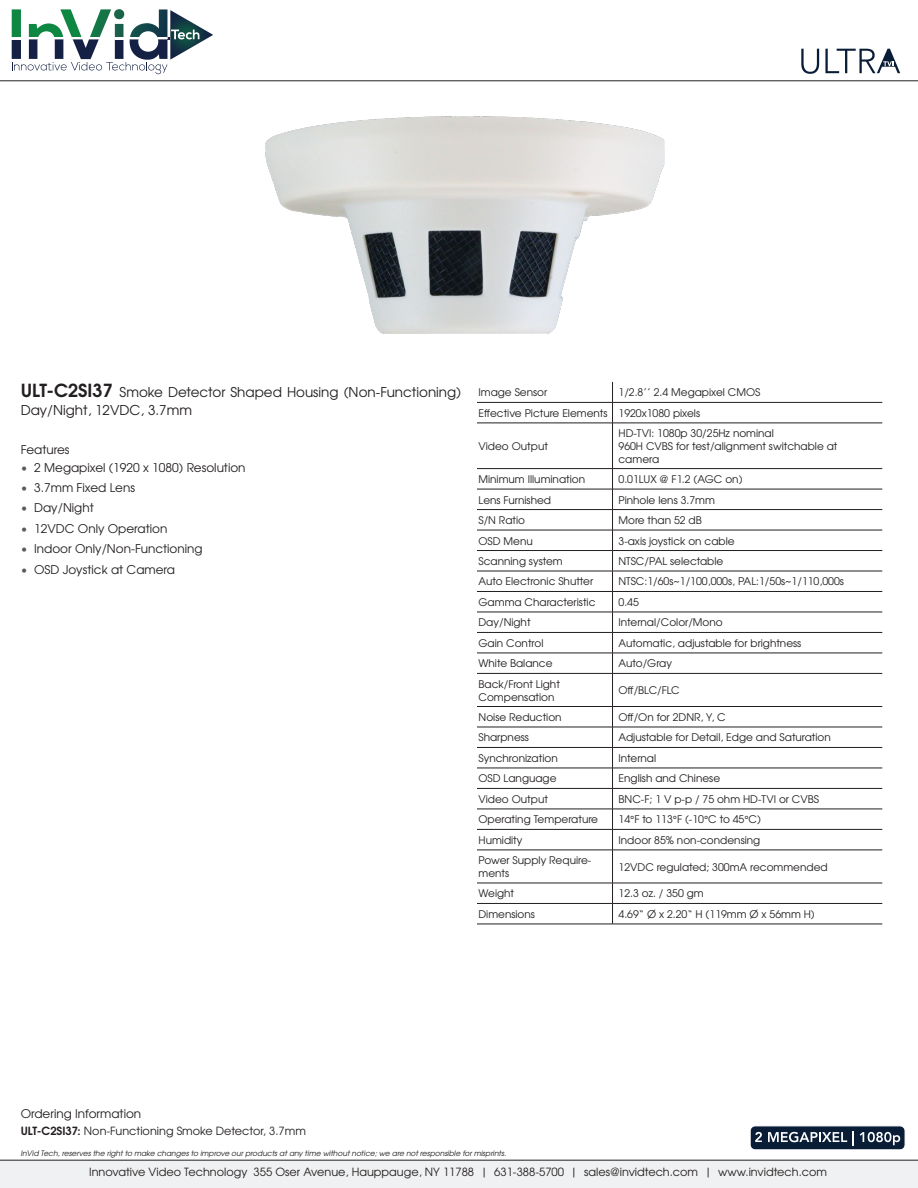
<style>
.page{position:relative;width:918px;height:1188px;background:#fff}
.page>*{position:absolute;margin:0;border:0;box-sizing:border-box;transform-origin:0 0}
.t1{font:13.5px/18px "Te X Gyre Adventor";color:#231f20}
.t2{font:12px "Te X Gyre Adventor";color:#231f20}
.t3{font:11.25px "Te X Gyre Adventor";color:#231f20}
.t4{font:10.5px/12.6px "Te X Gyre Adventor";color:#231f20}
.t5{font:italic 7.5px "Te X Gyre Adventor";color:#231f20}
.s1{font-weight:700;font-size:18px}
.s2{font-size:11.25px;color:#5a595c}
.s3{font-weight:700}
</style>
<div class="page">
<hr style="left:477px;top:402px;width:136px;height:1px;background:#231f20">
<hr style="left:613px;top:402px;width:269px;height:1px;background:#231f20">
<svg style="left:612px;top:382px;width:1px;height:41px"></svg>
<hr style="left:477px;top:423px;width:136px;height:1px;background:#231f20">
<hr style="left:613px;top:423px;width:269px;height:1px;background:#231f20">
<hr style="left:612px;top:423px;width:1px;height:45px;background:#231f20">
<hr style="left:477px;top:468px;width:136px;height:1px;background:#231f20">
<hr style="left:613px;top:468px;width:269px;height:1px;background:#231f20">
<hr style="left:477px;top:489px;width:136px;height:1px;background:#231f20">
<hr style="left:613px;top:489px;width:269px;height:1px;background:#231f20">
<hr style="left:477px;top:509px;width:136px;height:1px;background:#231f20">
<hr style="left:613px;top:509px;width:269px;height:1px;background:#231f20">
<hr style="left:477px;top:530px;width:136px;height:1px;background:#231f20">
<hr style="left:613px;top:530px;width:269px;height:1px;background:#231f20">
<hr style="left:477px;top:550px;width:136px;height:1px;background:#231f20">
<hr style="left:613px;top:550px;width:269px;height:1px;background:#231f20">
<hr style="left:477px;top:571px;width:136px;height:1px;background:#231f20">
<hr style="left:613px;top:571px;width:269px;height:1px;background:#231f20">
<hr style="left:477px;top:591px;width:136px;height:1px;background:#231f20">
<hr style="left:613px;top:591px;width:269px;height:1px;background:#231f20">
<hr style="left:477px;top:612px;width:136px;height:1px;background:#231f20">
<hr style="left:613px;top:612px;width:269px;height:1px;background:#231f20">
<hr style="left:477px;top:632px;width:136px;height:1px;background:#231f20">
<hr style="left:613px;top:632px;width:269px;height:1px;background:#231f20">
<hr style="left:477px;top:653px;width:136px;height:1px;background:#231f20">
<hr style="left:613px;top:653px;width:269px;height:1px;background:#231f20">
<svg style="left:612px;top:469px;width:1px;height:204px"></svg>
<hr style="left:477px;top:673px;width:136px;height:1px;background:#231f20">
<hr style="left:613px;top:673px;width:269px;height:1px;background:#231f20">
<hr style="left:612px;top:674px;width:1px;height:32px;background:#231f20">
<hr style="left:477px;top:706px;width:136px;height:1px;background:#231f20">
<hr style="left:613px;top:706px;width:269px;height:1px;background:#231f20">
<hr style="left:477px;top:727px;width:136px;height:1px;background:#231f20">
<hr style="left:613px;top:727px;width:269px;height:1px;background:#231f20">
<hr style="left:477px;top:747px;width:136px;height:1px;background:#231f20">
<hr style="left:613px;top:747px;width:269px;height:1px;background:#231f20">
<hr style="left:477px;top:768px;width:136px;height:1px;background:#231f20">
<hr style="left:613px;top:768px;width:269px;height:1px;background:#231f20">
<hr style="left:477px;top:788px;width:136px;height:1px;background:#231f20">
<hr style="left:613px;top:788px;width:269px;height:1px;background:#231f20">
<hr style="left:477px;top:809px;width:136px;height:1px;background:#231f20">
<hr style="left:613px;top:809px;width:269px;height:1px;background:#231f20">
<hr style="left:477px;top:829px;width:136px;height:1px;background:#231f20">
<hr style="left:613px;top:829px;width:269px;height:1px;background:#231f20">
<svg style="left:612px;top:707px;width:1px;height:143px"></svg>
<hr style="left:477px;top:850px;width:136px;height:1px;background:#231f20">
<hr style="left:613px;top:850px;width:269px;height:1px;background:#231f20">
<hr style="left:612px;top:850px;width:1px;height:33px;background:#231f20">
<hr style="left:477px;top:883px;width:136px;height:1px;background:#231f20">
<hr style="left:613px;top:883px;width:269px;height:1px;background:#231f20">
<hr style="left:477px;top:903px;width:136px;height:1px;background:#231f20">
<hr style="left:613px;top:903px;width:269px;height:1px;background:#231f20">
<svg style="left:612px;top:883px;width:1px;height:41px"></svg>
<hr style="left:477px;top:924px;width:136px;height:1px;background:#231f20">
<hr style="left:613px;top:924px;width:269px;height:1px;background:#231f20">
<img style="left:266px;top:116px;width:399px;height:217px">
<svg style="left:0;top:9px;width:918px;height:72px"></svg>
<svg style="left:12px;top:9px;width:201px;height:65px"></svg>
<div style="left:0;top:1160px;width:918px;height:28px;background:#f0f1f2"></div>
<div style="left:750px;top:1126px;width:155px;height:24px;background:#0a1d37;border-radius:5px"></div>
<div style="left:750px;top:1126px;width:155px;height:24px;border:1px solid #fff;border-radius:5px"></div>
<svg style="left:755px;top:1132px;width:7px;height:10px"></svg>
<svg style="left:768px;top:1132px;width:86px;height:14px"></svg>
<svg style="left:860px;top:1132px;width:40px;height:13px"></svg>
<p class="t1" style="left:21px;top:382px;width:442px"><span class="s1">ULT-C2SI37</span> Smoke Detector Shaped Housing (Non-Functioning)<br>Day/Night, 12VDC, 3.7mm</p>
<p class="t2" style="left:21px;top:440px;width:50px">Features</p>
<p class="t2" style="left:21px;top:458px;width:226px"><span class="s2">•</span> 2 Megapixel (1920 x 1080) Resolution</p>
<p class="t2" style="left:21px;top:478px;width:116px"><span class="s2">•</span> 3.7mm Fixed Lens</p>
<p class="t2" style="left:21px;top:499px;width:75px"><span class="s2">•</span> Day/Night</p>
<p class="t2" style="left:21px;top:519px;width:148px"><span class="s2">•</span> 12VDC Only Operation</p>
<p class="t2" style="left:21px;top:539px;width:183px"><span class="s2">•</span> Indoor Only/Non-Functioning</p>
<p class="t2" style="left:21px;top:560px;width:156px"><span class="s2">•</span> OSD Joystick at Camera</p>
<p class="t4" style="left:478px;top:386px;width:70px">Image Sensor</p>
<p class="t4" style="left:619px;top:386px;width:143px">1/2.8’’ 2.4 Megapixel CMOS</p>
<p class="t4" style="left:478px;top:406px;width:131px">Effective Picture Elements</p>
<p class="t4" style="left:619px;top:406px;width:83px">1920x1080 pixels</p>
<p class="t4" style="left:478px;top:439px;width:71px">Video Output</p>
<p class="t4" style="left:619px;top:427px;width:157px">HD-TVI: 1080p 30/25Hz nominal</p>
<p class="t4" style="left:619px;top:439px;width:221px">960H CVBS for test/alignment switchable at camera</p>
<p class="t4" style="left:478px;top:472px;width:108px">Minimum Illumination</p>
<p class="t4" style="left:619px;top:472px;width:126px">0.01LUX @ F1.2 (AGC on)</p>
<p class="t4" style="left:478px;top:493px;width:74px">Lens Furnished</p>
<p class="t4" style="left:619px;top:493px;width:98px">Pinhole lens 3.7mm</p>
<p class="t4" style="left:478px;top:513px;width:48px">S/N Ratio</p>
<p class="t4" style="left:619px;top:513px;width:85px">More than 52 dB</p>
<p class="t4" style="left:478px;top:534px;width:56px">OSD Menu</p>
<p class="t4" style="left:619px;top:534px;width:118px">3-axis joystick on cable</p>
<p class="t4" style="left:478px;top:554px;width:86px">Scanning system</p>
<p class="t4" style="left:619px;top:554px;width:106px">NTSC/PAL selectable</p>
<p class="t4" style="left:478px;top:575px;width:116px">Auto Electronic Shutter</p>
<p class="t4" style="left:619px;top:575px;width:227px">NTSC:1/60s~1/100,000s, PAL:1/50s~1/110,000s</p>
<p class="t4" style="left:478px;top:595px;width:119px">Gamma Characteristic</p>
<p class="t4" style="left:619px;top:595px;width:22px">0.45</p>
<p class="t4" style="left:478px;top:616px;width:54px">Day/Night</p>
<p class="t4" style="left:619px;top:616px;width:106px">Internal/Color/Mono</p>
<p class="t4" style="left:478px;top:636px;width:66px">Gain Control</p>
<p class="t4" style="left:619px;top:636px;width:184px">Automatic, adjustable for brightness</p>
<p class="t4" style="left:478px;top:657px;width:76px">White Balance</p>
<p class="t4" style="left:619px;top:657px;width:55px">Auto/Gray</p>
<p class="t4" style="left:478px;top:677px;width:83px">Back/Front Light<br>Compensation</p>
<p class="t4" style="left:619px;top:683px;width:63px">Off/BLC/FLC</p>
<p class="t4" style="left:478px;top:710px;width:85px">Noise Reduction</p>
<p class="t4" style="left:619px;top:710px;width:109px">Off/On for 2DNR, Y, C</p>
<p class="t4" style="left:478px;top:731px;width:52px">Sharpness</p>
<p class="t4" style="left:619px;top:731px;width:214px">Adjustable for Detail, Edge and Saturation</p>
<p class="t4" style="left:478px;top:751px;width:81px">Synchronization</p>
<p class="t4" style="left:619px;top:751px;width:39px">Internal</p>
<p class="t4" style="left:478px;top:772px;width:80px">OSD Language</p>
<p class="t4" style="left:619px;top:772px;width:103px">English and Chinese</p>
<p class="t4" style="left:478px;top:792px;width:71px">Video Output</p>
<p class="t4" style="left:619px;top:792px;width:202px">BNC-F; 1 V p-p / 75 ohm HD-TVI or CVBS</p>
<p class="t4" style="left:478px;top:813px;width:121px">Operating Temperature</p>
<p class="t4" style="left:619px;top:813px;width:144px">14°F to 113°F (-10°C to 45°C)</p>
<p class="t4" style="left:478px;top:833px;width:45px">Humidity</p>
<p class="t4" style="left:619px;top:833px;width:143px">Indoor 85% non-condensing</p>
<p class="t4" style="left:478px;top:854px;width:114px">Power Supply Require&shy;ments</p>
<p class="t4" style="left:619px;top:860px;width:211px">12VDC regulated; 300mA recommended</p>
<p class="t4" style="left:478px;top:887px;width:37px">Weight</p>
<p class="t4" style="left:619px;top:887px;width:87px">12.3 oz. / 350 gm</p>
<p class="t4" style="left:478px;top:907px;width:58px">Dimensions</p>
<p class="t4" style="left:619px;top:907px;width:198px">4.69“ Ø x 2.20“ H (119mm Ø x 56mm H)</p>
<p class="t2" style="left:21px;top:1104px;width:122px">Ordering Information</p>
<p class="t3" style="left:21px;top:1122px;width:287px"><span class="s3">ULT-C2SI37:</span> Non-Functioning Smoke Detector, 3.7mm</p>
<p class="t5" style="left:21px;top:1147px;width:487px">InVid Tech, reserves the right to make changes to improve our products at any time without notice; we are not responsible for misprints.</p>
<p class="t3" style="left:89px;top:1163px;width:739px">Innovative Video Technology 355 Oser Avenue, Hauppauge, NY 11788 | 631-388-5700 | sales@invidtech.com | www.invidtech.com</p>
</div>
